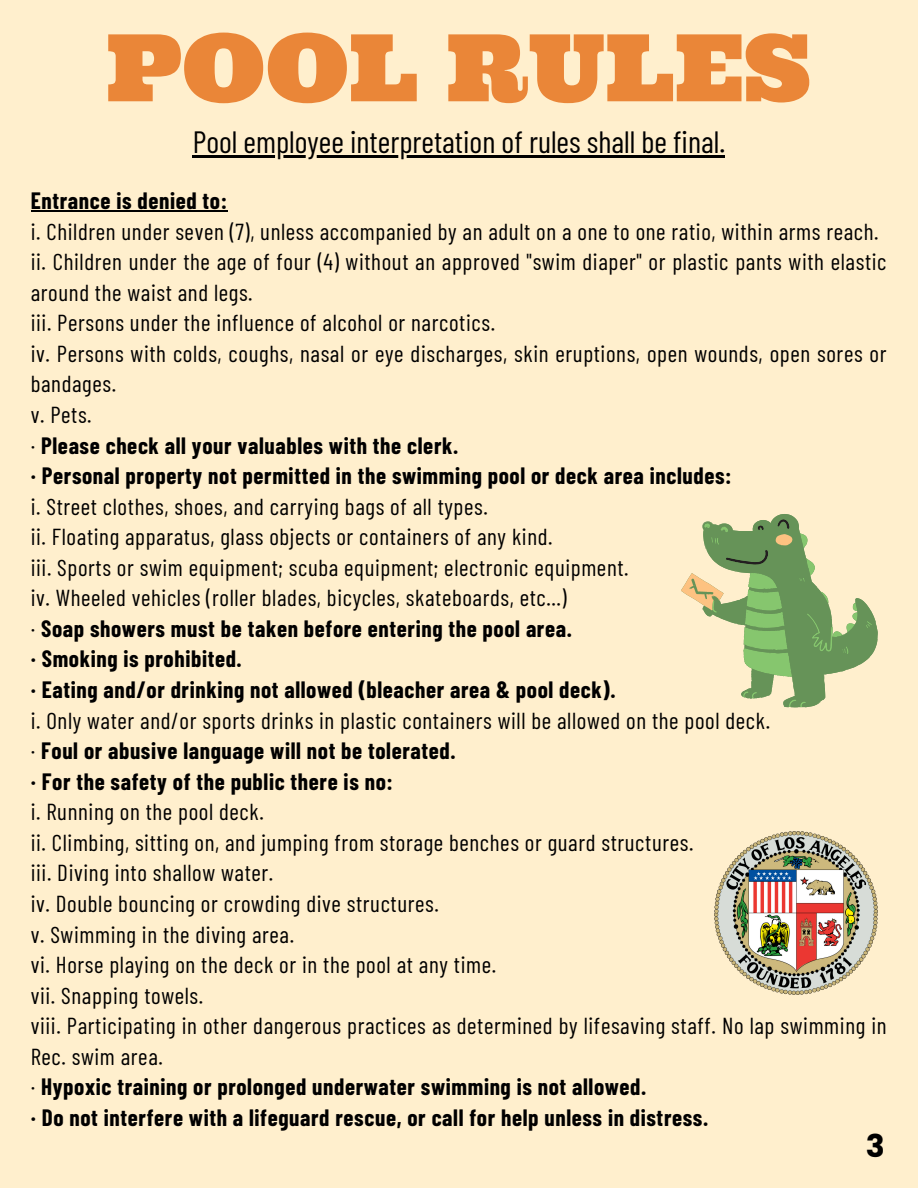
<style>
.page{position:relative;width:918px;height:1188px;background:#ffefcd}
.page>*{position:absolute;margin:0;border:0;box-sizing:border-box;transform-origin:0 0}
.t1{font:93px "Ultra";color:#ea8638}
.t2{font:31.5px "Poppins";color:#000}
.t3{font:30.75px "Barlow Condensed";color:#000}
.t4{font:23.1px/30.6px "Barlow Condensed";letter-spacing:.025em;color:#000}
.t5{font:700 23.1px "Barlow Condensed";letter-spacing:.025em;color:#000}
.s1{font-weight:400}
</style>
<div class="page">
<hr style="left:31px;top:210px;width:197px;height:1px;background:#000">
<img style="left:715px;top:831px;width:163px;height:163px">
<hr style="left:193px;top:155px;width:532px;height:3px;background:#000">
<svg style="left:681px;top:514px;width:197px;height:193px"></svg>
<p class="t1" style="left:106px;top:8px;width:707px">POOL RULES</p>
<p class="t3" style="left:193px;top:122px;width:534px">Pool employee interpretation of rules shall be final.</p>
<h1 class="t5" style="left:31px;top:186px;width:198px">Entrance is denied to:</h1>
<h2 class="t4" style="left:31px;top:215px;width:849px">i. Children under seven (7), unless accompanied by an adult on a one to one ratio, within arms reach.</h2>
<p class="t4" style="left:31px;top:246px;width:857px">ii. Children under the age of four (4) without an approved "swim diaper" or plastic pants with elastic around the waist and legs.</p>
<p class="t4" style="left:31px;top:307px;width:466px">iii. Persons under the influence of alcohol or narcotics.</p>
<p class="t4" style="left:31px;top:337px;width:857px">iv. Persons with colds, coughs, nasal or eye discharges, skin eruptions, open wounds, open sores or bandages.</p>
<p class="t4" style="left:31px;top:398px;width:62px">v. Pets.</p>
<p class="t5" style="left:31px;top:430px;width:429px"><span class="s1">·</span> Please check all your valuables with the clerk.</p>
<p class="t5" style="left:31px;top:461px;width:702px">· Personal property not permitted in the swimming pool or deck area includes:</p>
<p class="t4" style="left:31px;top:490px;width:459px">i. Street clothes, shoes, and carrying bags of all types.</p>
<p class="t4" style="left:31px;top:521px;width:523px">ii. Floating apparatus, glass objects or containers of any kind.</p>
<p class="t4" style="left:31px;top:551px;width:599px">iii. Sports or swim equipment; scuba equipment; electronic equipment.</p>
<p class="t4" style="left:31px;top:582px;width:537px">iv. Wheeled vehicles (roller blades, bicycles, skateboards, etc…)</p>
<p class="t5" style="left:31px;top:614px;width:543px"><span class="s1">·</span> Soap showers must be taken before entering the pool area.</p>
<p class="t5" style="left:31px;top:644px;width:213px">· Smoking is prohibited.</p>
<p class="t5" style="left:31px;top:675px;width:586px">· Eating and/or drinking not allowed (bleacher area &amp; pool deck).</p>
<p class="t4" style="left:31px;top:704px;width:741px">i. Only water and/or sports drinks in plastic containers will be allowed on the pool deck.</p>
<p class="t5" style="left:31px;top:736px;width:426px"><span class="s1">·</span> Foul or abusive language will not be tolerated.</p>
<p class="t5" style="left:31px;top:767px;width:364px">· For the safety of the public there is no:</p>
<p class="t4" style="left:31px;top:796px;width:235px">i. Running on the pool deck.</p>
<p class="t4" style="left:31px;top:826px;width:664px">ii. Climbing, sitting on, and jumping from storage benches or guard structures.</p>
<p class="t4" style="left:31px;top:857px;width:244px">iii. Diving into shallow water.</p>
<p class="t4" style="left:31px;top:887px;width:410px">iv. Double bouncing or crowding dive structures.</p>
<p class="t4" style="left:31px;top:918px;width:265px">v. Swimming in the diving area.</p>
<p class="t4" style="left:31px;top:949px;width:467px">vi. Horse playing on the deck or in the pool at any time.</p>
<p class="t4" style="left:31px;top:979px;width:174px">vii. Snapping towels.</p>
<p class="t4" style="left:31px;top:1010px;width:857px">viii. Participating in other dangerous practices as determined by lifesaving staff. No lap swimming in<br>Rec. swim area.</p>
<p class="t5" style="left:31px;top:1072px;width:617px"><span class="s1">·</span> Hypoxic training or prolonged underwater swimming is not allowed.</p>
<p class="t5" style="left:31px;top:1103px;width:679px">· Do not interfere with a lifeguard rescue, or call for help unless in distress.</p>
<p class="t2" style="left:866px;top:1128px;width:21px">3</p>
</div>
